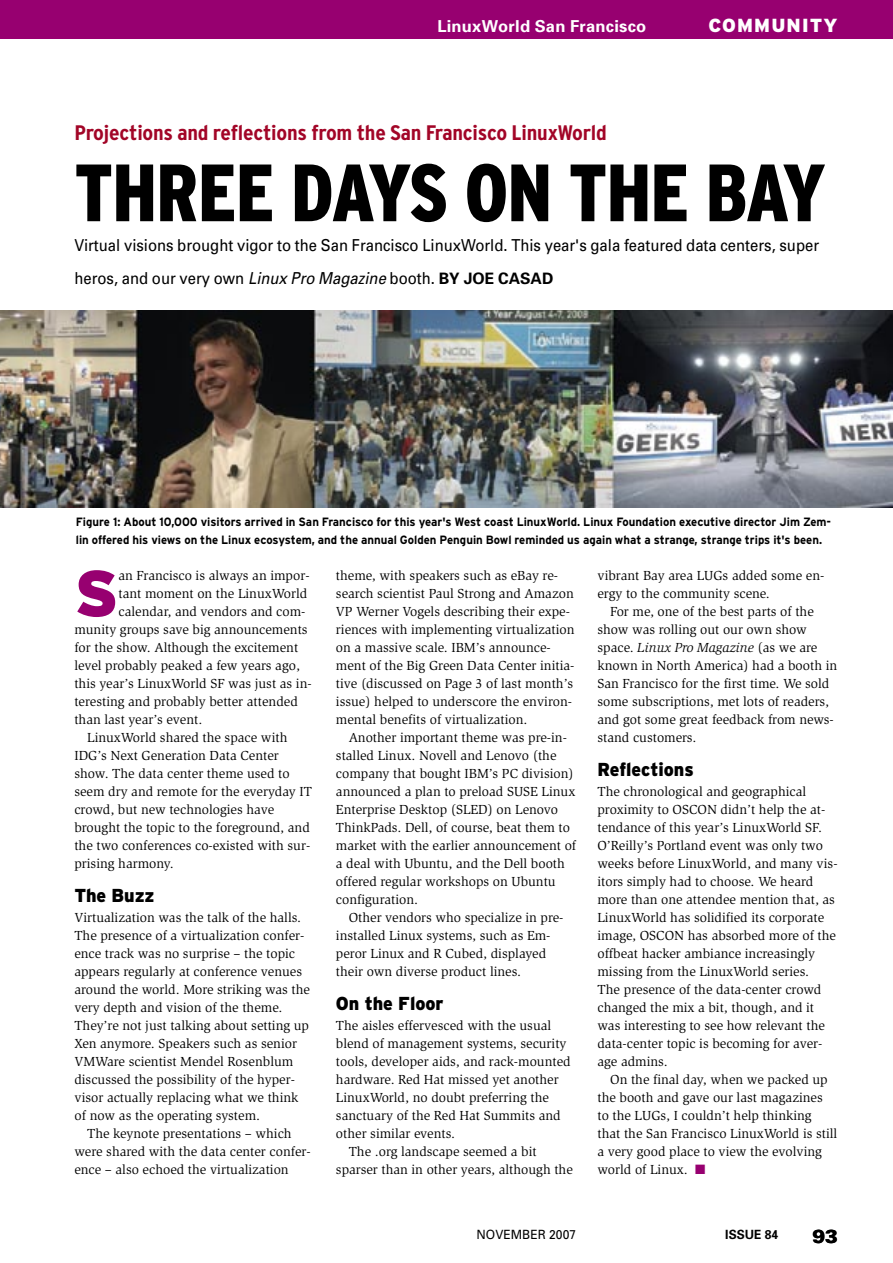
<style>
.page{position:relative;width:893px;height:1263px;background:#fff}
.page>*{position:absolute;margin:0;border:0;box-sizing:border-box;transform-origin:0 0}
._60_T{font:900 condensed 81px "Interstate";letter-spacing:-.01em;color:#000;scale:.95 1}
._12_L_Initial{font:900 64.95px "Interstate";color:#970070}
._62_TD{font:700 condensed 21px "Interstate";letter-spacing:-.01em;color:#a20527;scale:1.1 1}
._95_R{font:900 18.9px "Interstate";letter-spacing:.06em;color:#fff}
.Pagina{font:900 18.9px "Univers";color:#000}
._19_ZT{font:900 18.75px "Interstate";color:#000;scale:.95 1}
._65_V{font:16.5px/33px "Univers";color:#000;scale:.9 1}
._95_RSW{font:700 16.5px "Univers";letter-spacing:.015em;color:#fff}
._10_L{font:13.5px/18px "Slimbach";color:#000}
._11_L_ohne{font:13.5px/18px "Slimbach";color:#000}
._12_L_Initial-2{font:13.5px "Slimbach";color:#000}
.Marginalie{font:12.75px "Univers";color:#000;scale:.95 1}
.Marginalie-2{font:700 12.75px "Univers";color:#000;scale:.95 1}
._50_B{font:700 12px/18px "Interstate";color:#000;scale:.95 1}
.s1{font-style:italic}
.s2{font-weight:700;font-size:15.75px}
.s3{color:#970070}
</style>
<div class="page">
<img style="left:0;top:310px;width:893px;height:197px">
<div style="left:0;top:0;width:893px;height:38px;background:#970070"></div>
<p class="_95_RSW" style="left:437px;top:16px;width:210px">LinuxWorld San Francisco</p>
<p class="_95_R" style="left:709px;top:15px;width:131px">COMMUNITY</p>
<p class="_62_TD" style="left:74px;top:121px;width:486px">Projections and reflections from the San Francisco LinuxWorld</p>
<p class="_60_T" style="left:74px;top:148px;width:792px">THREE DAYS ON THE BAY</p>
<p class="_65_V" style="left:74px;top:228px;width:829px">Virtual visions brought vigor to the San Francisco LinuxWorld. This year's gala featured data centers, super heros, and our very own <span class="s1">Linux Pro Magazine</span> booth. <span class="s2">BY JOE CASAD</span></p>
<p class="_50_B" style="left:76px;top:513px;width:797px">Figure 1: About 10,000 visitors arrived in San Francisco for this year's West coast LinuxWorld. Linux Foundation executive director Jim Zem&shy;lin offered his views on the Linux ecosystem, and the annual Golden Penguin Bowl reminded us again what a strange, strange trips it's been.</p>
<p class="_12_L_Initial" style="left:74px;top:556px;width:46px">S</p>
<p class="_12_L_Initial-2" style="left:118px;top:568px;width:193px">an Francisco is always an impor-</p>
<p class="_12_L_Initial-2" style="left:118px;top:586px;width:190px">tant moment on the LinuxWorld</p>
<p class="_12_L_Initial-2" style="left:118px;top:604px;width:189px">calendar, and vendors and com-</p>
<p class="_12_L_Initial-2" style="left:74px;top:622px;width:235px">munity groups save big announcements</p>
<p class="_12_L_Initial-2" style="left:74px;top:640px;width:225px">for the show. Although the excitement</p>
<p class="_12_L_Initial-2" style="left:74px;top:658px;width:227px">level probably peaked a few years ago,</p>
<p class="_12_L_Initial-2" style="left:74px;top:676px;width:239px">this year’s LinuxWorld SF was just as in-</p>
<p class="_12_L_Initial-2" style="left:74px;top:694px;width:225px">teresting and probably better attended</p>
<p class="_12_L_Initial-2" style="left:74px;top:712px;width:129px">than last year’s event.</p>
<p class="_10_L" style="left:74px;top:729px;width:239px;text-indent:13px">LinuxWorld shared the space with IDG’s Next Generation Data Center show. The data center theme used to seem dry and remote for the everyday IT crowd, but new technologies have brought the topic to the foreground, and the two conferences co-existed with sur&shy;prising harmony.</p>
<p class="_19_ZT" style="left:74px;top:885px;width:86px">The Buzz</p>
<p class="_11_L_ohne" style="left:74px;top:909px;width:237px">Virtualization was the talk of the halls.<br>The presence of a virtualization confer&shy;ence track was no surprise – the topic appears regularly at conference venues around the world. More striking was the very depth and vision of the theme.<br>They’re not just talking about setting up Xen anymore. Speakers such as senior VMWare scientist Mendel Rosenblum discussed the possibility of the hyper&shy;visor actually replacing what we think of now as the operating system.</p>
<p class="_10_L" style="left:74px;top:1125px;width:238px;text-indent:13px">The keynote presentations – which were shared with the data center confer&shy;ence – also echoed the virtualization</p>
<p class="_10_L" style="left:336px;top:567px;width:240px">theme, with speakers such as eBay re&shy;search scientist Paul Strong and Amazon VP Werner Vogels describing their expe&shy;riences with implementing virtualization on a massive scale. IBM’s announce&shy;ment of the Big Green Data Center initia&shy;tive (discussed on Page 3 of last month’s issue) helped to underscore the environ&shy;mental benefits of virtualization.</p>
<p class="_10_L" style="left:336px;top:729px;width:242px;text-indent:13px">Another important theme was pre-in&shy;stalled Linux. Novell and Lenovo (the company that bought IBM’s PC division) announced a plan to preload SUSE Linux Enterprise Desktop (SLED) on Lenovo ThinkPads. Dell, of course, beat them to market with the earlier announcement of a deal with Ubuntu, and the Dell booth offered regular workshops on Ubuntu configuration.</p>
<p class="_10_L" style="left:336px;top:909px;width:229px;text-indent:13px">Other vendors who specialize in pre&shy;installed Linux systems, such as Em&shy;peror Linux and R Cubed, displayed their own diverse product lines.</p>
<p class="_19_ZT" style="left:336px;top:993px;width:115px">On the Floor</p>
<p class="_11_L_ohne" style="left:336px;top:1017px;width:236px">The aisles effervesced with the usual blend of management systems, security tools, developer aids, and rack-mounted hardware. Red Hat missed yet another LinuxWorld, no doubt preferring the sanctuary of the Red Hat Summits and other similar events.</p>
<p class="_10_L" style="left:336px;top:1143px;width:238px;text-indent:13px">The .org landscape seemed a bit sparser than in other years, although the</p>
<p class="_10_L" style="left:597px;top:567px;width:228px">vibrant Bay area LUGs added some en&shy;ergy to the community scene.</p>
<p class="_10_L" style="left:597px;top:603px;width:241px;text-indent:13px">For me, one of the best parts of the show was rolling out our own show space. <span class="s1">Linux Pro Magazine</span> (as we are known in North America) had a booth in San Francisco for the first time. We sold some subscriptions, met lots of readers, and got some great feedback from news&shy;stand customers.</p>
<p class="_19_ZT" style="left:597px;top:759px;width:103px">Reflections</p>
<p class="_11_L_ohne" style="left:597px;top:783px;width:242px">The chronological and geographical proximity to OSCON didn’t help the at&shy;tendance of this year’s LinuxWorld SF.<br>O’Reilly’s Portland event was only two weeks before LinuxWorld, and many vis&shy;itors simply had to choose. We heard more than one attendee mention that, as LinuxWorld has solidified its corporate image, OSCON has absorbed more of the offbeat hacker ambiance increasingly missing from the LinuxWorld series.<br>The presence of the data-center crowd changed the mix a bit, though, and it was interesting to see how relevant the data-center topic is becoming for aver&shy;age admins.</p>
<p class="_10_L" style="left:597px;top:1071px;width:241px;text-indent:13px">On the final day, when we packed up the booth and gave our last magazines to the LUGs, I couldn’t help thinking that the San Francisco LinuxWorld is still a very good place to view the evolving world of Linux. <span class="s3">■</span></p>
<p class="Marginalie" style="left:477px;top:1226px;width:106px">NOVEMBER 2007</p>
<p class="Marginalie-2" style="left:725px;top:1226px;width:57px">ISSUE 84</p>
<p class="Pagina" style="left:812px;top:1225px;width:27px">93</p>
</div>
